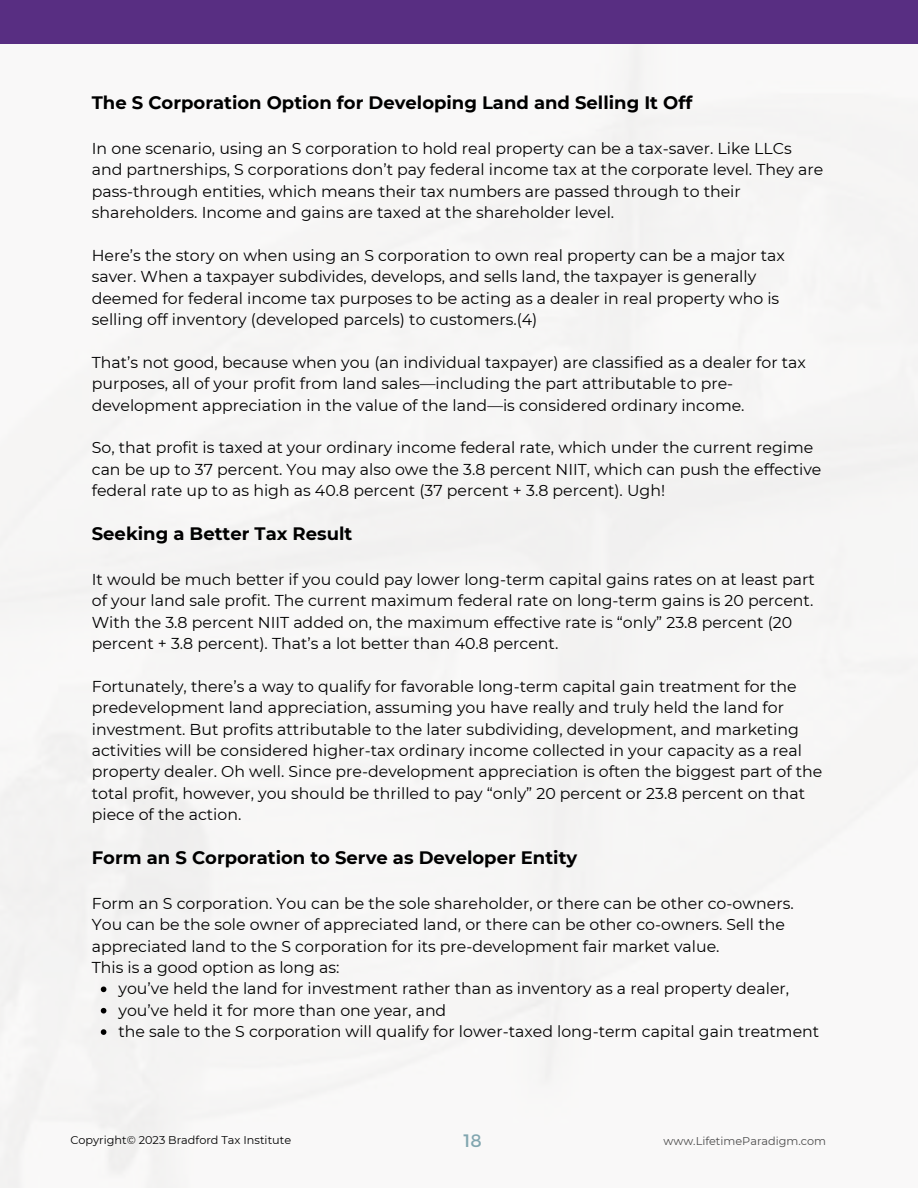
<style>
.page{position:relative;width:918px;height:1188px;background:#fff}
.page>*{position:absolute;margin:0;border:0;box-sizing:border-box;transform-origin:0 0}
.t1{font:700 18px "Montserrat";color:#000}
.t2{font:18px "Montserrat";color:#4d8290}
.t3{font:15.75px/21.3px "Montserrat";color:#000}
.t4{font:11.25px "Montserrat";color:#000}
</style>
<div class="page">
<div style="left:0;top:0;width:918px;height:44px;background:#582e82"></div>
<svg style="left:101px;top:987px;width:5px;height:5px"></svg>
<svg style="left:101px;top:1008px;width:5px;height:6px"></svg>
<svg style="left:101px;top:1029px;width:5px;height:6px"></svg>
<p class="t1" style="left:92px;top:92px;width:602px">The S Corporation Option for Developing Land and Selling It Off</p>
<p class="t3" style="left:92px;top:138px;width:733px">In one scenario, using an S corporation to hold real property can be a tax-saver. Like LLCs and partnerships, S corporations don’t pay federal income tax at the corporate level. They are pass-through entities, which means their tax numbers are passed through to their shareholders. Income and gains are taxed at the shareholder level.</p>
<p class="t3" style="left:92px;top:245px;width:695px">Here’s the story on when using an S corporation to own real property can be a major tax saver. When a taxpayer subdivides, develops, and sells land, the taxpayer is generally deemed for federal income tax purposes to be acting as a dealer in real property who is selling off inventory (developed parcels) to customers.(4)</p>
<p class="t3" style="left:92px;top:351px;width:716px">That’s not good, because when you (an individual taxpayer) are classified as a dealer for tax purposes, all of your profit from land sales—including the part attributable to pre&shy;development appreciation in the value of the land—is considered ordinary income.</p>
<p class="t3" style="left:92px;top:437px;width:731px">So, that profit is taxed at your ordinary income federal rate, which under the current regime can be up to 37 percent. You may also owe the 3.8 percent NIIT, which can push the effective federal rate up to as high as 40.8 percent (37 percent + 3.8 percent). Ugh!</p>
<p class="t1" style="left:92px;top:522px;width:262px">Seeking a Better Tax Result</p>
<p class="t3" style="left:92px;top:569px;width:725px">It would be much better if you could pay lower long-term capital gains rates on at least part of your land sale profit. The current maximum federal rate on long-term gains is 20 percent.<br>With the 3.8 percent NIIT added on, the maximum effective rate is “only” 23.8 percent (20 percent + 3.8 percent). That’s a lot better than 40.8 percent.</p>
<p class="t3" style="left:92px;top:675px;width:732px">Fortunately, there’s a way to qualify for favorable long-term capital gain treatment for the predevelopment land appreciation, assuming you have really and truly held the land for investment. But profits attributable to the later subdividing, development, and marketing activities will be considered higher-tax ordinary income collected in your capacity as a real property dealer. Oh well. Since pre-development appreciation is often the biggest part of the total profit, however, you should be thrilled to pay “only” 20 percent or 23.8 percent on that piece of the action.</p>
<p class="t1" style="left:92px;top:846px;width:487px">Form an S Corporation to Serve as Developer Entity</p>
<p class="t3" style="left:92px;top:893px;width:704px">Form an S corporation. You can be the sole shareholder, or there can be other co-owners.<br>You can be the sole owner of appreciated land, or there can be other co-owners. Sell the appreciated land to the S corporation for its pre-development fair market value.<br>This is a good option as long as:</p>
<p class="t3" style="left:119px;top:978px;width:702px">you’ve held the land for investment rather than as inventory as a real property dealer, you’ve held it for more than one year, and<br>the sale to the S corporation will qualify for lower-taxed long-term capital gain treatment</p>
<p class="t4" style="left:70px;top:1134px;width:222px">Copyright© 2023 Bradford Tax Institute</p>
<p class="t2" style="left:463px;top:1129px;width:20px">18</p>
<p class="t4" style="left:664px;top:1134px;width:164px">www.LifetimeParadigm.com</p>
</div>
